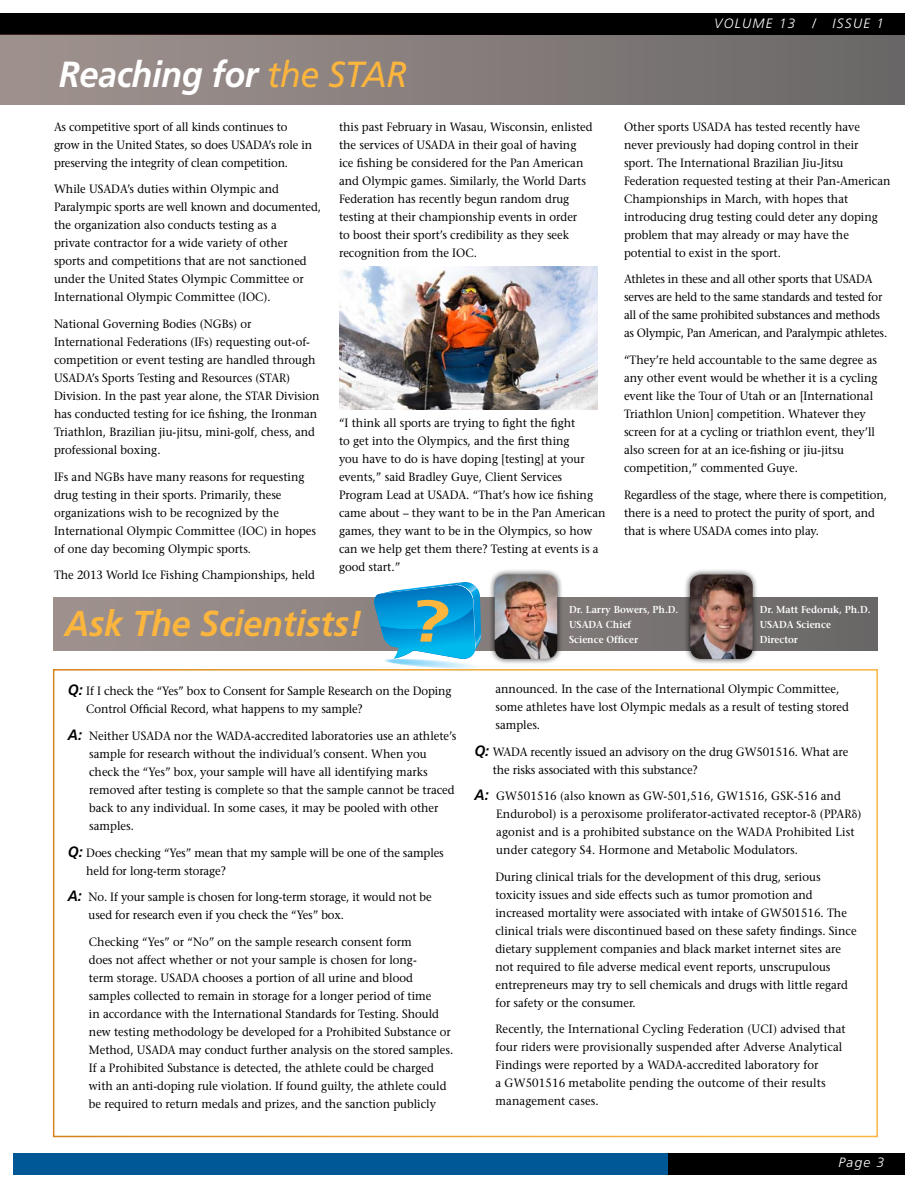
<style>
.page{position:relative;width:918px;height:1188px;background:#fff}
.page>*{position:absolute;margin:0;border:0;box-sizing:border-box;transform-origin:0 0}
.t1{font:italic 700 36.3px "Frutiger LT Std";letter-spacing:-.01em;color:#fff;scale:.94 1}
.t2{font:italic 700 36px "Frutiger LT Std";color:#fcb53d;scale:.94 1}
.t3{font:italic 300 13.5px "Frutiger LT Std";letter-spacing:.1em;color:#fff}
.t4{font:500 12px/18px "Stone Serif Std";color:#000;scale:.94 1}
.t5{font:500 12px/18px "Stone Serif Std";letter-spacing:-.02em;color:#000;scale:.94 1}
.t6{font:600 10.05px/15.1px "Stone Serif Std";color:#fff;scale:.94 1}
.s1{font-weight:400;color:#fcb53d}
.s2{font-size:58.95px}
.s3{font-family:"Frutiger LT Std";font-weight:700;font-style:italic;font-size:15px}
.s4{font-family:"Universal Greekwith Math Pi";font-weight:400}
</style>
<div class="page">
<div style="left:0;top:35px;width:904px;height:70px;background:linear-gradient(to right,#a19390,#6a6768)"></div>
<div style="left:0;top:14px;width:904px;height:21px;background:#000"></div>
<div style="left:14px;top:1153px;width:890px;height:21px;background:#005996"></div>
<div style="left:668px;top:1153px;width:236px;height:21px;background:#000"></div>
<svg style="left:54px;top:597px;width:823px;height:54px;background:#877e7d"></svg>
<svg style="left:372px;top:582px;width:109px;height:87px"></svg>
<div style="left:53px;top:669px;width:825px;height:468px;border:2px solid #fff"></div>
<div style="left:489px;top:569px;width:74px;height:96px;background:#000;opacity:.75"></div>
<img style="left:495px;top:575px;width:62px;height:84px">
<div style="left:684px;top:569px;width:75px;height:96px;background:#000;opacity:.75"></div>
<img style="left:690px;top:575px;width:63px;height:84px">
<img style="left:339px;top:267px;width:258px;height:142px">
<h1 class="t1" style="left:59px;top:53px;width:372px">Reaching for <span class="s1">the STAR</span></h1>
<p class="t4" style="left:54px;top:118px;width:276px">As competitive sport of all kinds continues to grow in the United States, so does USADA’s role in preserving the integrity of clean competition.</p>
<p class="t4" style="left:54px;top:180px;width:286px">While USADA’s duties within Olympic and Paralympic sports are well known and documented, the organization also conducts testing as a<br>private contractor for a wide variety of other sports and competitions that are not sanctioned under the United States Olympic Committee or International Olympic Committee (IOC).</p>
<p class="t4" style="left:54px;top:315px;width:284px">National Governing Bodies (NGBs) or International Federations (IFs) requesting out-of&shy;competition or event testing are handled through USADA’s Sports Testing and Resources (STAR)<br>Division. In the past year alone, the STAR Division has conducted testing for ice fishing, the Ironman Triathlon, Brazilian jiu-jitsu, mini-golf, chess, and professional boxing.</p>
<p class="t4" style="left:54px;top:468px;width:280px">IFs and NGBs have many reasons for requesting drug testing in their sports. Primarily, these organizations wish to be recognized by the International Olympic Committee (IOC) in hopes of one day becoming Olympic sports.</p>
<p class="t4" style="left:54px;top:566px;width:279px">The 2013 World Ice Fishing Championships, held</p>
<p class="t4" style="left:339px;top:118px;width:271px">this past February in Wasau, Wisconsin, enlisted the services of USADA in their goal of having ice fishing be considered for the Pan American and Olympic games. Similarly, the World Darts Federation has recently begun random drug testing at their championship events in order<br>to boost their sport’s credibility as they seek recognition from the IOC.</p>
<p class="t4" style="left:339px;top:414px;width:285px">“I think all sports are trying to fight the fight<br>to get into the Olympics, and the first thing<br>you have to do is have doping [testing] at your events,” said Bradley Guye, Client Services Program Lead at USADA. “That’s how ice fishing came about – they want to be in the Pan American games, they want to be in the Olympics, so how can we help get them there? Testing at events is a good start.”</p>
<p class="t3" style="left:714px;top:16px;width:171px">VOLUME 13 / ISSUE 1</p>
<p class="t4" style="left:624px;top:118px;width:285px">Other sports USADA has tested recently have never previously had doping control in their sport. The International Brazilian Jiu-Jitsu Federation requested testing at their Pan-American Championships in March, with hopes that introducing drug testing could deter any doping problem that may already or may have the potential to exist in the sport.</p>
<p class="t5" style="left:624px;top:270px;width:282px">Athletes in these and all other sports that USADA serves are held to the same standards and tested for all of the same prohibited substances and methods as Olympic, Pan American, and Paralympic athletes.</p>
<p class="t4" style="left:624px;top:351px;width:271px">“They’re held accountable to the same degree as any other event would be whether it is a cycling event like the Tour of Utah or an [International Triathlon Union] competition. Whatever they screen for at a cycling or triathlon event, they’ll also screen for at an ice-fishing or jiu-jitsu competition,” commented Guye.</p>
<p class="t4" style="left:624px;top:486px;width:281px">Regardless of the stage, where there is competition, there is a need to protect the purity of sport, and that is where USADA comes into play.</p>
<h2 class="t2" style="left:65px;top:602px;width:418px">Ask The Scientists! <span class="s2">?</span></h2>
<p class="t4" style="left:86px;top:682px;width:390px;text-indent:-18px"><span class="s3">Q:</span> If I check the “Yes” box to Consent for Sample Research on the Doping<br>Control Official Record, what happens to my sample?</p>
<p class="t4" style="left:89px;top:727px;width:392px;text-indent:-21px"><span class="s3">A:</span> Neither USADA nor the WADA-accredited laboratories use an athlete’s sample for research without the individual’s consent. When you check the “Yes” box, your sample will have all identifying marks removed after testing is complete so that the sample cannot be traced back to any individual. In some cases, it may be pooled with other samples.</p>
<p class="t4" style="left:86px;top:843px;width:382px;text-indent:-18px"><span class="s3">Q:</span> Does checking “Yes” mean that my sample will be one of the samples held for long-term storage?</p>
<p class="t4" style="left:89px;top:888px;width:366px;text-indent:-21px"><span class="s3">A:</span> No. If your sample is chosen for long-term storage, it would not be used for research even if you check the “Yes” box.</p>
<p class="t4" style="left:89px;top:933px;width:389px">Checking “Yes” or “No” on the sample research consent form<br>does not affect whether or not your sample is chosen for long-<br>term storage. USADA chooses a portion of all urine and blood samples collected to remain in storage for a longer period of time<br>in accordance with the International Standards for Testing. Should new testing methodology be developed for a Prohibited Substance or Method, USADA may conduct further analysis on the stored samples.<br>If a Prohibited Substance is detected, the athlete could be charged with an anti-doping rule violation. If found guilty, the athlete could be required to return medals and prizes, and the sanction publicly</p>
<p class="t6" style="left:569px;top:602px;width:118px">Dr. Larry Bowers, Ph.D.<br>USADA Chief<br>Science Officer</p>
<p class="t6" style="left:760px;top:602px;width:119px">Dr. Matt Fedoruk, Ph.D.<br>USADA Science<br>Director</p>
<p class="t4" style="left:495px;top:680px;width:378px">announced. In the case of the International Olympic Committee, some athletes have lost Olympic medals as a result of testing stored samples.</p>
<p class="t4" style="left:493px;top:742px;width:380px;text-indent:-18px"><span class="s3">Q:</span> WADA recently issued an advisory on the drug GW501516. What are the risks associated with this substance?</p>
<p class="t4" style="left:496px;top:787px;width:390px;text-indent:-22px"><span class="s3">A:</span> GW501516 (also known as GW-501,516, GW1516, GSK-516 and Endurobol) is a peroxisome proliferator-activated receptor-<span class="s4">d</span> (PPAR<span class="s4">d</span>) agonist and is a prohibited substance on the WADA Prohibited List under category S4. Hormone and Metabolic Modulators.</p>
<p class="t4" style="left:495px;top:868px;width:386px">During clinical trials for the development of this drug, serious toxicity issues and side effects such as tumor promotion and increased mortality were associated with intake of GW501516. The clinical trials were discontinued based on these safety findings. Since dietary supplement companies and black market internet sites are not required to file adverse medical event reports, unscrupulous entrepreneurs may try to sell chemicals and drugs with little regard for safety or the consumer.</p>
<p class="t4" style="left:495px;top:1020px;width:374px">Recently, the International Cycling Federation (UCI) advised that four riders were provisionally suspended after Adverse Analytical Findings were reported by a WADA-accredited laboratory for<br>a GW501516 metabolite pending the outcome of their results management cases.</p>
<p class="t3" style="left:838px;top:1154px;width:47px">Page 3</p>
</div>
